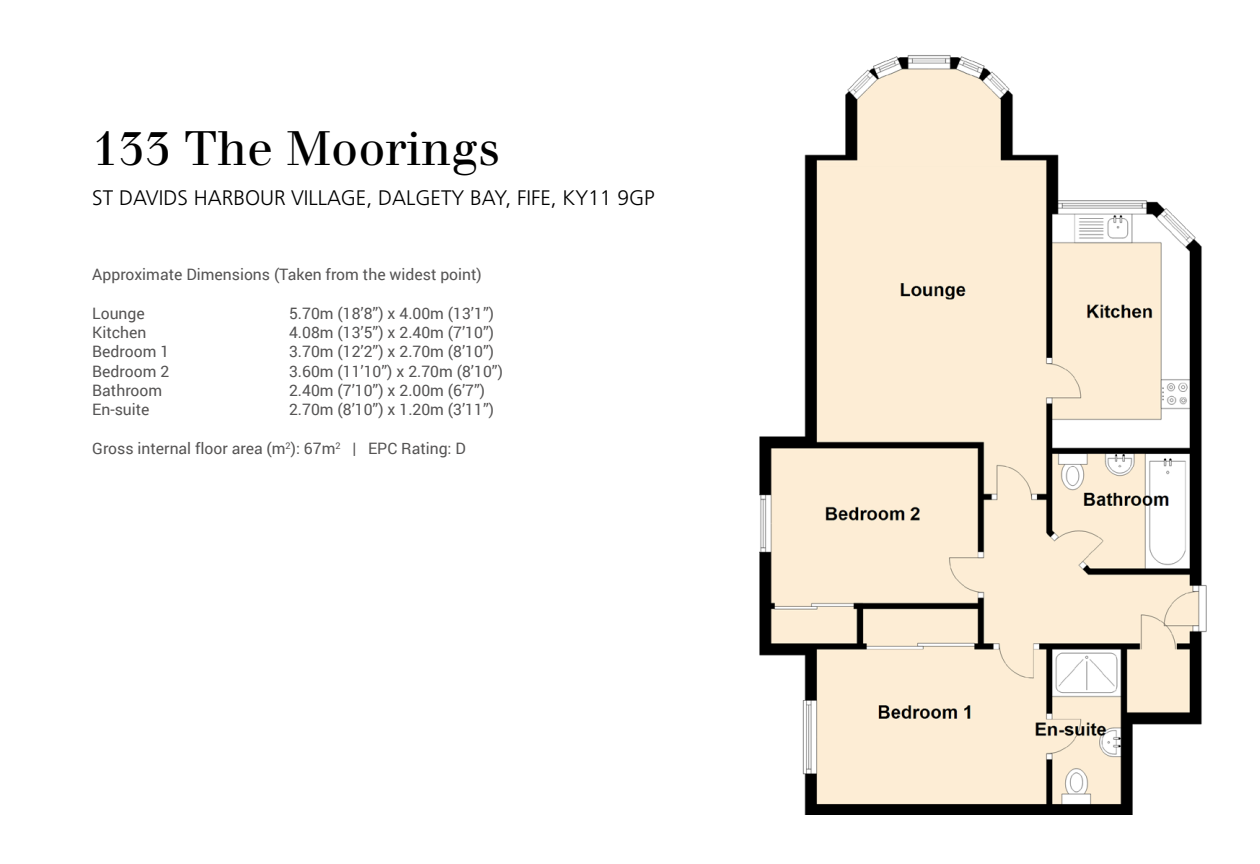
<style>
.page{position:relative;width:1260px;height:864px;background:#fff}
.page>*{position:absolute;margin:0;border:0;box-sizing:border-box;transform-origin:0 0}
.t1{font:47.25px "Justus";color:#000}
.t2{font:300 21px "Frutiger";color:#000}
.t3{font:15.75px "Roboto";color:#555454}
</style>
<div class="page">
<img style="left:759px;top:55px;width:448px;height:759px">
<h1 class="t1" style="left:92px;top:120px;width:409px">133 The Moorings</h1>
<h2 class="t2" style="left:92px;top:186px;width:564px">ST DAVIDS HARBOUR VILLAGE, DALGETY BAY, FIFE, KY11 9GP</h2>
<p class="t3" style="left:92px;top:263px;width:391px">Approximate Dimensions (Taken from the widest point)</p>
<p class="t3" style="left:92px;top:302px;width:54px">Lounge</p>
<p class="t3" style="left:289px;top:302px;width:206px">5.70m (18’8”) x 4.00m (13’1”)</p>
<p class="t3" style="left:92px;top:321px;width:56px">Kitchen</p>
<p class="t3" style="left:289px;top:321px;width:206px">4.08m (13’5”) x 2.40m (7’10”)</p>
<p class="t3" style="left:92px;top:340px;width:79px">Bedroom 1</p>
<p class="t3" style="left:289px;top:340px;width:206px">3.70m (12’2”) x 2.70m (8’10”)</p>
<p class="t3" style="left:92px;top:360px;width:79px">Bedroom 2</p>
<p class="t3" style="left:289px;top:360px;width:215px">3.60m (11’10”) x 2.70m (8’10”)</p>
<p class="t3" style="left:92px;top:379px;width:72px">Bathroom</p>
<p class="t3" style="left:289px;top:379px;width:198px">2.40m (7’10”) x 2.00m (6’7”)</p>
<p class="t3" style="left:92px;top:398px;width:59px">En-suite</p>
<p class="t3" style="left:289px;top:398px;width:206px">2.70m (8’10”) x 1.20m (3’11”)</p>
<p class="t3" style="left:92px;top:437px;width:375px">Gross internal floor area (m<sup>2</sup>): 67m<sup>2</sup> | EPC Rating: D</p>
</div>
